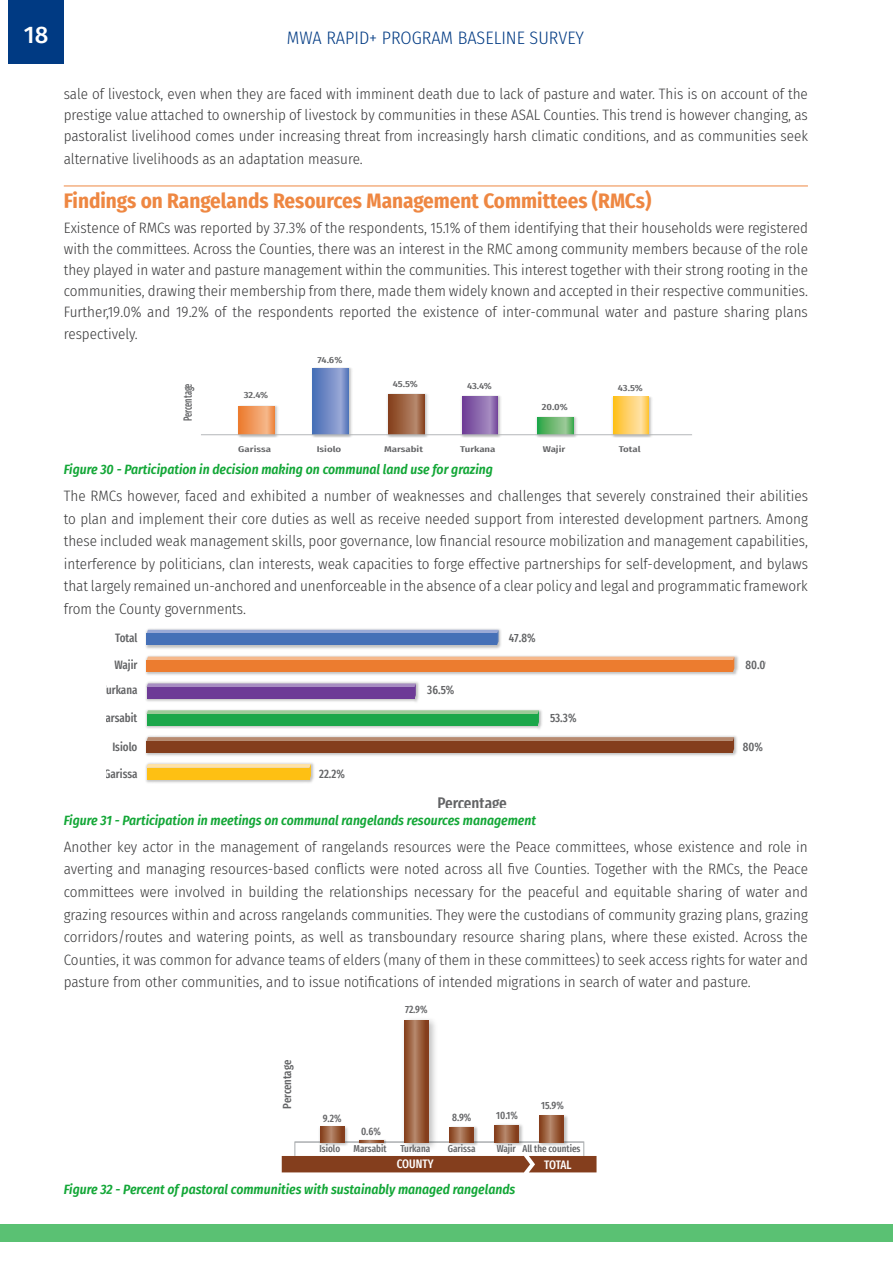
<style>
.page{position:relative;width:893px;height:1263px;background:#fff}
.page>*{position:absolute;margin:0;border:0;box-sizing:border-box;transform-origin:0 0}
.t1{font:500 24px "Fira Sans";color:#fff}
.t2{font:700 21px "Fira Sans Condensed";color:#ee8742}
.t3{font:300 18px "Fira Sans Condensed";color:#003a83}
.t4{font:500 extra-condensed 16.5px "Fira Sans";letter-spacing:-.01em;color:#636466}
.t5{font:300 15px/22.5px "Fira Sans Condensed";color:#383839;text-align:justify}
.t6{font:italic 600 13.5px "Fira Sans Condensed";color:#13a737}
.t7{font:500 extra-condensed 12px "Fira Sans";color:#fff}
.t8{font:500 extra-condensed 11.85px "Fira Sans";color:#636466}
.t9{font:500 extra-condensed 11.7px "Fira Sans";letter-spacing:-.015em;color:#636466;scale:.77 1}
.t10{font:500 extra-condensed 11.55px "Fira Sans";letter-spacing:-.015em;color:#636466}
.t11{font:500 extra-condensed 10.5px "Fira Sans";color:#636466}
.t12{font:500 extra-condensed 9.9px "Fira Sans";color:#636466}
.t13{font:500 extra-condensed 8.7px "Fira Sans";letter-spacing:-.01em;color:#636466;scale:1.29 1}
.t14{font:500 extra-condensed 8.1px "Fira Sans";color:#636466;scale:1.43 1}
</style>
<div class="page">
<div style="left:9px;top:0;width:55px;height:63px;background:#003a83"></div>
<div style="left:0;top:1225px;width:893px;height:17px;background:#5ac173"></div>
<hr style="left:64px;top:186px;width:744px;height:1px;background:#ee8742">
<img style="left:238px;top:405px;width:40px;height:33px">
<svg style="left:239px;top:406px;width:36px;height:28px"></svg>
<img style="left:312px;top:367px;width:40px;height:71px">
<svg style="left:313px;top:368px;width:36px;height:66px;background:#708ac5"></svg>
<img style="left:387px;top:393px;width:41px;height:45px">
<svg style="left:388px;top:394px;width:36px;height:40px"></svg>
<img style="left:461px;top:395px;width:40px;height:43px">
<svg style="left:462px;top:396px;width:36px;height:38px"></svg>
<img style="left:536px;top:416px;width:41px;height:22px">
<svg style="left:538px;top:417px;width:35px;height:17px"></svg>
<img style="left:612px;top:396px;width:40px;height:42px">
<svg style="left:613px;top:397px;width:36px;height:37px"></svg>
<svg style="left:201px;top:435px;width:491px;height:1px"></svg>
<hr style="left:201px;top:434px;width:491px;height:1px;background:#b1b4b6">
<img style="left:146px;top:629px;width:355px;height:20px">
<svg style="left:147px;top:630px;width:351px;height:16px;background:#5c7fbd"></svg>
<img style="left:146px;top:656px;width:593px;height:19px">
<svg style="left:147px;top:657px;width:587px;height:16px;background:#eb8c49"></svg>
<img style="left:146px;top:682px;width:273px;height:20px">
<svg style="left:147px;top:683px;width:269px;height:17px;background:#8158a3"></svg>
<img style="left:146px;top:710px;width:396px;height:19px">
<svg style="left:147px;top:710px;width:392px;height:17px;background:#45b265"></svg>
<img style="left:146px;top:736px;width:591px;height:20px">
<svg style="left:147px;top:737px;width:587px;height:16px;background:#915232"></svg>
<img style="left:146px;top:763px;width:168px;height:20px">
<svg style="left:147px;top:764px;width:164px;height:16px;background:#fdc738"></svg>
<div style="left:294px;top:1141px;width:290px;height:15px;border:1px solid #b1b4b6"></div>
<hr style="left:295px;top:1141px;width:289px;height:1px;background:#b1b4b6">
<div style="left:282px;top:1156px;width:314px;height:16px;background:#843e1d"></div>
<img style="left:318px;top:1126px;width:32px;height:20px">
<svg style="left:320px;top:1126px;width:25px;height:16px"></svg>
<img style="left:358px;top:1139px;width:28px;height:5px">
<svg style="left:359px;top:1140px;width:24px;height:2px"></svg>
<img style="left:398px;top:1019px;width:43px;height:136px">
<svg style="left:404px;top:1020px;width:24px;height:122px;background:#9a5e3d"></svg>
<img style="left:447px;top:1126px;width:31px;height:20px">
<svg style="left:449px;top:1127px;width:25px;height:15px"></svg>
<img style="left:492px;top:1124px;width:32px;height:22px">
<svg style="left:494px;top:1125px;width:25px;height:17px"></svg>
<img style="left:537px;top:1115px;width:32px;height:31px">
<svg style="left:540px;top:1115px;width:24px;height:27px"></svg>
<h1 class="t1" style="left:24px;top:15px;width:26px">18</h1>
<p class="t3" style="left:287px;top:25px;width:299px">MWA RAPID+ PROGRAM BASELINE SURVEY</p>
<p class="t5" style="left:64px;top:83px;width:746px;line-height:21px">sale of livestock, even when they are faced with imminent death due to lack of pasture and water. This is on account of the prestige value attached to ownership of livestock by communities in these ASAL Counties. This trend is however changing, as pastoralist livelihood comes under increasing threat from increasingly harsh climatic conditions, and as communities seek</p>
<p class="t5" style="left:64px;top:147px;width:300px">alternative livelihoods as an adaptation measure.</p>
<h2 class="t2" style="left:64px;top:183px;width:589px">Findings on Rangelands Resources Management Committees (RMCs)</h2>
<p class="t5" style="left:64px;top:217px;width:746px;line-height:21px">Existence of RMCs was reported by 37.3% of the respondents, 15.1% of them identifying that their households were registered with the committees. Across the Counties, there was an interest in the RMC among community members because of the role they played in water and pasture management within the communities. This interest together with their strong rooting in the communities, drawing their membership from there, made them widely known and accepted in their respective communities.<br>Further,19.0% and 19.2% of the respondents reported the existence of inter-communal water and pasture sharing plans</p>
<p class="t5" style="left:64px;top:323px;width:76px">respectively.</p>
<p class="t9" style="left:178px;top:421px;width:51px;rotate:-90deg">Percentage</p>
<p class="t13" style="left:244px;top:388px;width:20px">32.4%</p>
<p class="t14" style="left:238px;top:442px;width:24px">Garissa</p>
<p class="t13" style="left:317px;top:353px;width:21px">74.6%</p>
<p class="t13" style="left:393px;top:377px;width:21px">45.5%</p>
<p class="t13" style="left:467px;top:379px;width:21px">43.4%</p>
<p class="t13" style="left:542px;top:400px;width:22px">20.0%</p>
<p class="t13" style="left:618px;top:381px;width:21px">43.5%</p>
<p class="t14" style="left:317px;top:442px;width:19px">Isiolo</p>
<p class="t14" style="left:384px;top:442px;width:29px">Marsabit</p>
<p class="t14" style="left:460px;top:442px;width:26px">Turkana</p>
<p class="t14" style="left:543px;top:442px;width:17px">Wajir</p>
<p class="t14" style="left:619px;top:442px;width:17px">Total</p>
<p class="t6" style="left:64px;top:459px;width:430px">Figure 30 - Participation in decision making on communal land use for grazing</p>
<p class="t5" style="left:64px;top:485px;width:746px">The RMCs however, faced and exhibited a number of weaknesses and challenges that severely constrained their abilities to plan and implement their core duties as well as receive needed support from interested development partners. Among these included weak management skills, poor governance, low financial resource mobilization and management capabilities, interference by politicians, clan interests, weak capacities to forge effective partnerships for self-development, and bylaws that largely remained un-anchored and unenforceable in the absence of a clear policy and legal and programmatic framework from the County governments.</p>
<p class="t8" style="left:115px;top:628px;width:24px">Total</p>
<p class="t8" style="left:509px;top:628px;width:28px">47.8%</p>
<p class="t8" style="left:115px;top:655px;width:24px">Wajir</p>
<p class="t8" style="left:745px;top:655px;width:30px">80.0%</p>
<p class="t8" style="left:101px;top:681px;width:38px">Turkana</p>
<p class="t8" style="left:427px;top:681px;width:28px">36.5%</p>
<p class="t8" style="left:98px;top:708px;width:41px">Marsabit</p>
<p class="t8" style="left:550px;top:708px;width:28px">53.3%</p>
<p class="t8" style="left:112px;top:737px;width:27px">Isiolo</p>
<p class="t8" style="left:743px;top:737px;width:22px">80%</p>
<p class="t8" style="left:104px;top:764px;width:35px">Garissa</p>
<p class="t8" style="left:319px;top:764px;width:27px">22.2%</p>
<p class="t4" style="left:437px;top:790px;width:71px">Percentage</p>
<p class="t6" style="left:64px;top:809px;width:474px">Figure 31 - Participation in meetings on communal rangelands resources management</p>
<p class="t5" style="left:64px;top:835px;width:746px">Another key actor in the management of rangelands resources were the Peace committees, whose existence and role in averting and managing resources-based conflicts were noted across all five Counties. Together with the RMCs, the Peace committees were involved in building the relationships necessary for the peaceful and equitable sharing of water and grazing resources within and across rangelands communities. They were the custodians of community grazing plans, grazing corridors/routes and watering points, as well as transboundary resource sharing plans, where these existed. Across the Counties, it was common for advance teams of elders (many of them in these committees) to seek access rights for water and pasture from other communities, and to issue notifications of intended migrations in search of water and pasture.</p>
<p class="t10" style="left:278px;top:1109px;width:50px;rotate:-90deg">Percentage</p>
<p class="t11" style="left:405px;top:1001px;width:24px">72.9%</p>
<p class="t11" style="left:323px;top:1110px;width:20px">9.2%</p>
<p class="t11" style="left:361px;top:1123px;width:21px">0.6%</p>
<p class="t11" style="left:452px;top:1109px;width:21px">8.9%</p>
<p class="t11" style="left:496px;top:1107px;width:23px">10.1%</p>
<p class="t11" style="left:541px;top:1097px;width:24px">15.9%</p>
<p class="t12" style="left:319px;top:1141px;width:22px">Isiolo</p>
<p class="t12" style="left:354px;top:1141px;width:34px">Marsabit</p>
<p class="t12" style="left:400px;top:1141px;width:31px">Turkana</p>
<p class="t12" style="left:448px;top:1141px;width:29px">Garissa</p>
<p class="t12" style="left:497px;top:1141px;width:85px">Wajir All the counties</p>
<p class="t7" style="left:397px;top:1154px;width:38px">COUNTY</p>
<p class="t7" style="left:544px;top:1155px;width:29px">TOTAL</p>
<p class="t6" style="left:64px;top:1178px;width:453px">Figure 32 - Percent of pastoral communities with sustainably managed rangelands</p>
</div>
